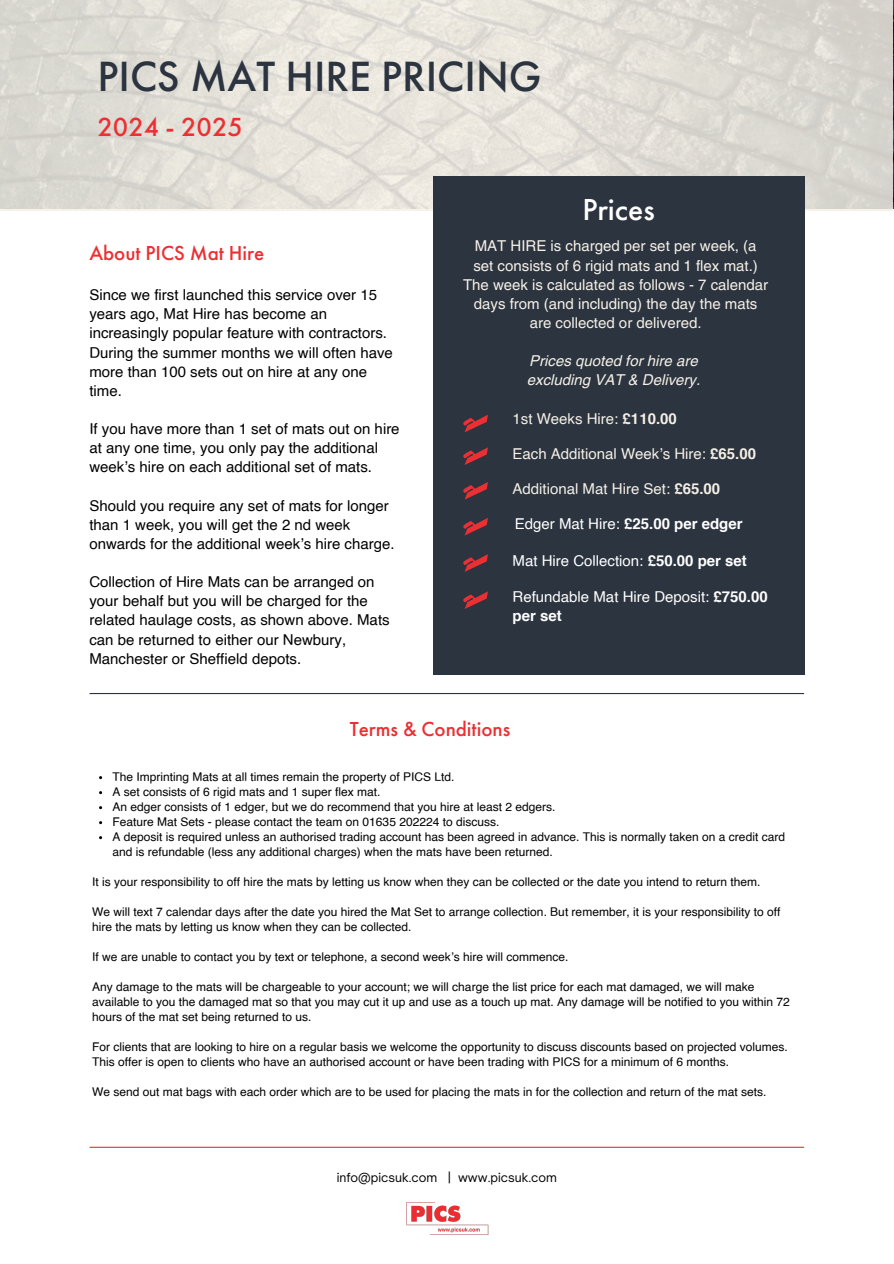
<style>
.page{position:relative;width:894px;height:1264px;background:#fff}
.page>*{position:absolute;margin:0;border:0;box-sizing:border-box;transform-origin:0 0}
.t1{font:500 43.95px "Futura PT";color:#2c3440}
.t2{font:500 31.5px "Futura PT";color:#fff}
.t3{font:500 27.15px "Futura PT";color:#ec2f32}
.t4{font:500 21px "Futura PT";color:#ec2f32}
.t5{font:15px/19.2px "Helvetica";color:#000}
.t6{font:15px/19.2px "Helvetica LT Pro";color:#f5f0e6;text-align:center}
.t7{font:15px "Helvetica";color:#f5f0e6}
.t8{font:15px/19.2px "Helvetica";color:#fff}
.t9{font:italic 15px/19.2px "Helvetica LT Pro";color:#f5f0e6}
.t10{font:700 15px "Helvetica";color:#fff}
.t11{font:12px/15px "Helvetica";color:#000}
.t12{font:12px "Open Sauce One";color:#000}
.s1{font-weight:700}
.s2{font-weight:400}
</style>
<div class="page">
<svg style="left:0;top:0;width:893px;height:210px;background:#e0ddd6"></svg>
<div style="left:432px;top:176px;width:372px;height:499px;background:#2c3440"></div>
<hr style="left:90px;top:1146px;width:713px;height:1px;background:#ec2f32">
<hr style="left:90px;top:693px;width:713px;height:1px;background:#2c3440">
<svg style="left:463px;top:415px;width:24px;height:17px"></svg>
<svg style="left:463px;top:448px;width:24px;height:17px"></svg>
<svg style="left:463px;top:482px;width:24px;height:17px"></svg>
<svg style="left:463px;top:518px;width:24px;height:17px"></svg>
<svg style="left:463px;top:554px;width:24px;height:18px"></svg>
<svg style="left:463px;top:592px;width:24px;height:17px"></svg>
<img style="left:406px;top:1202px;width:83px;height:33px">
<p class="t1" style="left:97px;top:48px;width:445px">PICS MAT HIRE PRICING</p>
<p class="t3" style="left:97px;top:109px;width:147px">2024 - 2025</p>
<p class="t4" style="left:89px;top:239px;width:176px">About PICS Mat Hire</p>
<p class="t5" style="left:89px;top:286px;width:305px">Since we first launched this service over 15 years ago, Mat Hire has become an increasingly popular feature with contractors.<br>During the summer months we will often have more than 100 sets out on hire at any one time.</p>
<p class="t5" style="left:89px;top:420px;width:312px">If you have more than 1 set of mats out on hire at any one time, you only pay the additional week’s hire on each additional set of mats.</p>
<p class="t5" style="left:89px;top:497px;width:307px">Should you require any set of mats for longer than 1 week, you will get the 2 nd week onwards for the additional week’s hire charge.</p>
<p class="t5" style="left:89px;top:573px;width:302px">Collection of Hire Mats can be arranged on your behalf but you will be charged for the related haulage costs, as shown above. Mats can be returned to either our Newbury, Manchester or Sheffield depots.</p>
<h3 class="t2" style="left:582px;top:189px;width:74px">Prices</h3>
<h2 class="t6" style="left:463px;top:238px;width:306px">MAT HIRE is charged per set per week, (a set consists of 6 rigid mats and 1 flex mat.)<br>The week is calculated as follows - 7 calendar days from (and including) the day the mats are collected or delivered.</h2>
<h5 class="t9" style="left:526px;top:353px;width:175px">Prices quoted for hire are excluding VAT &amp; Delivery.</h5>
<h5 class="t7" style="left:512px;top:412px;width:166px">1st Weeks Hire: <span class="s1">£110.00</span></h5>
<h5 class="t7" style="left:512px;top:447px;width:245px">Each Additional Week’s Hire: <span class="s1">£65.00</span></h5>
<h5 class="t7" style="left:512px;top:482px;width:209px">Additional Mat Hire Set: <span class="s1">£65.00</span></h5>
<h5 class="t10" style="left:514px;top:518px;width:229px"><span class="s2">Edger Mat Hire:</span> £25.00 per edger</h5>
<h5 class="t8" style="left:512px;top:552px;width:236px">Mat Hire Collection: <span class="s1">£50.00 per set</span></h5>
<p class="t8" style="left:512px;top:588px;width:257px">Refundable Mat Hire Deposit: <span class="s1">£750.00 per set</span></p>
<h5 class="t4" style="left:349px;top:715px;width:162px">Terms &amp; Conditions</h5>
<h4 class="t11" style="left:112px;top:770px;width:343px">The Imprinting Mats at all times remain the property of PICS Ltd.</h4>
<h5 class="t11" style="left:112px;top:785px;width:269px">A set consists of 6 rigid mats and 1 super flex mat.</h5>
<h5 class="t11" style="left:112px;top:800px;width:444px">An edger consists of 1 edger, but we do recommend that you hire at least 2 edgers.</h5>
<h5 class="t11" style="left:112px;top:815px;width:388px">Feature Mat Sets - please contact the team on 01635 202224 to discuss.</h5>
<h5 class="t11" style="left:112px;top:830px;width:673px">A deposit is required unless an authorised trading account has been agreed in advance. This is normally taken on a credit card and is refundable (less any additional charges) when the mats have been returned.</h5>
<h4 class="t11" style="left:92px;top:875px;width:669px">It is your responsibility to off hire the mats by letting us know when they can be collected or the date you intend to return them.</h4>
<p class="t11" style="left:92px;top:905px;width:689px">We will text 7 calendar days after the date you hired the Mat Set to arrange collection. But remember, it is your responsibility to off hire the mats by letting us know when they can be collected.</p>
<p class="t11" style="left:92px;top:950px;width:477px">If we are unable to contact you by text or telephone, a second week’s hire will commence.</p>
<p class="t11" style="left:92px;top:980px;width:699px">Any damage to the mats will be chargeable to your account; we will charge the list price for each mat damaged, we will make available to you the damaged mat so that you may cut it up and use as a touch up mat. Any damage will be notified to you within 72 hours of the mat set being returned to us.</p>
<p class="t11" style="left:92px;top:1040px;width:697px">For clients that are looking to hire on a regular basis we welcome the opportunity to discuss discounts based on projected volumes.<br>This offer is open to clients who have an authorised account or have been trading with PICS for a minimum of 6 months.</p>
<p class="t11" style="left:92px;top:1085px;width:675px">We send out mat bags with each order which are to be used for placing the mats in for the collection and return of the mat sets.</p>
<p class="t12" style="left:336px;top:1169px;width:222px">info@picsuk.com | www.picsuk.com</p>
</div>
